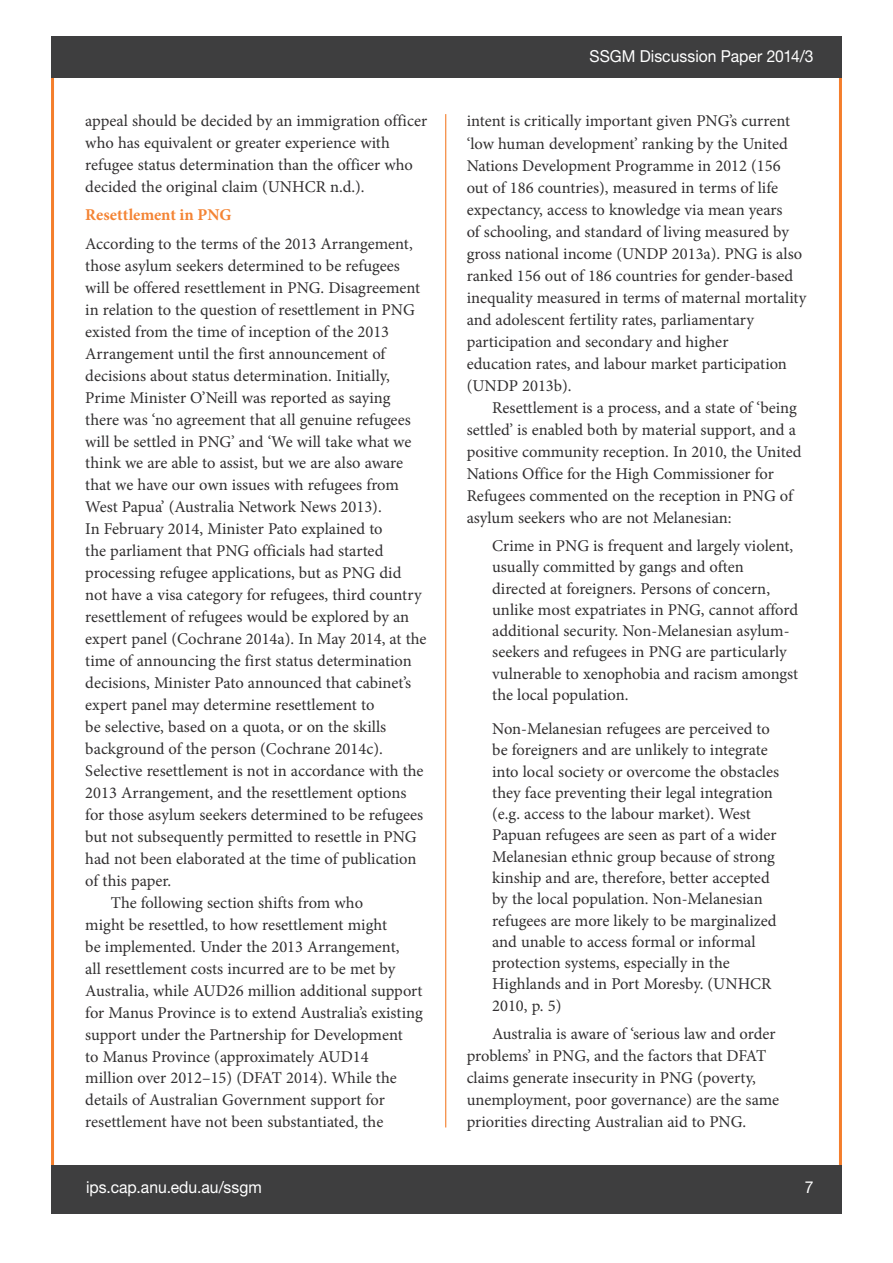
<style>
.page{position:relative;width:893px;height:1263px;background:#fff}
.page>*{position:absolute;margin:0;border:0;box-sizing:border-box;transform-origin:0 0}
.t1{font:16.5px/22px "Minion Pro";color:#312f30}
.t2{font:16.5px "Helvetica Neue LT Std";color:#fff;scale:.95 1}
.t3{font:700 16.5px "Minion Pro";letter-spacing:-.005em;color:#f48434}
</style>
<div class="page">
<div style="left:51px;top:1165px;width:790px;height:49px;background:#3e3e3f"></div>
<hr style="left:445px;top:114px;width:1px;height:1013px;background:#f47e2c">
<div style="left:51px;top:36px;width:791px;height:42px;background:#3e3e3f"></div>
<p class="t1" style="left:85px;top:110px;width:343px">appeal should be decided by an immigration officer who has equivalent or greater experience with refugee status determination than the officer who decided the original claim (UNHCR n.d.).</p>
<p class="t3" style="left:85px;top:204px;width:148px">Resettlement in PNG</p>
<p class="t1" style="left:85px;top:233px;width:329px">According to the terms of the 2013 Arrangement,</p>
<p class="t1" style="left:85px;top:255px;width:316px">those asylum seekers determined to be refugees</p>
<p class="t1" style="left:85px;top:277px;width:337px">will be offered resettlement in PNG. Disagreement</p>
<p class="t1" style="left:85px;top:298px;width:331px">in relation to the question of resettlement in PNG</p>
<p class="t1" style="left:85px;top:320px;width:305px">existed from the time of inception of the 2013</p>
<p class="t1" style="left:85px;top:342px;width:302px">Arrangement until the first announcement of</p>
<p class="t1" style="left:85px;top:364px;width:306px">decisions about status determination. Initially,</p>
<p class="t1" style="left:85px;top:386px;width:307px">Prime Minister O’Neill was reported as saying</p>
<p class="t1" style="left:85px;top:408px;width:327px">there was ‘no agreement that all genuine refugees</p>
<p class="t1" style="left:85px;top:430px;width:328px">will be settled in PNG’ and ‘We will take what we</p>
<p class="t1" style="left:85px;top:452px;width:319px">think we are able to assist, but we are also aware</p>
<p class="t1" style="left:85px;top:474px;width:315px">that we have our own issues with refugees from</p>
<p class="t1" style="left:85px;top:496px;width:298px">West Papua’ (Australia Network News 2013).</p>
<p class="t1" style="left:85px;top:518px;width:299px">In February 2014, Minister Pato explained to</p>
<p class="t1" style="left:85px;top:540px;width:300px">the parliament that PNG officials had started</p>
<p class="t1" style="left:85px;top:562px;width:318px">processing refugee applications, but as PNG did</p>
<p class="t1" style="left:85px;top:584px;width:338px">not have a visa category for refugees, third country</p>
<p class="t1" style="left:85px;top:606px;width:325px">resettlement of refugees would be explored by an</p>
<p class="t1" style="left:85px;top:628px;width:343px">expert panel (Cochrane 2014a). In May 2014, at the</p>
<p class="t1" style="left:85px;top:650px;width:328px">time of announcing the first status determination</p>
<p class="t1" style="left:85px;top:672px;width:327px">decisions, Minister Pato announced that cabinet’s</p>
<p class="t1" style="left:85px;top:694px;width:291px">expert panel may determine resettlement to</p>
<p class="t1" style="left:85px;top:716px;width:302px">be selective, based on a quota, or on the skills</p>
<p class="t1" style="left:85px;top:738px;width:299px">background of the person (Cochrane 2014c).</p>
<p class="t1" style="left:85px;top:760px;width:340px">Selective resettlement is not in accordance with the</p>
<p class="t1" style="left:85px;top:782px;width:323px">2013 Arrangement, and the resettlement options</p>
<p class="t1" style="left:85px;top:804px;width:339px">for those asylum seekers determined to be refugees</p>
<p class="t1" style="left:85px;top:826px;width:333px">but not subsequently permitted to resettle in PNG</p>
<p class="t1" style="left:85px;top:848px;width:333px">had not been elaborated at the time of publication</p>
<p class="t1" style="left:85px;top:869px;width:88px">of this paper.</p>
<p class="t1" style="left:111px;top:891px;width:254px">The following section shifts from who</p>
<p class="t1" style="left:85px;top:913px;width:303px">might be resettled, to how resettlement might</p>
<p class="t1" style="left:85px;top:935px;width:316px">be implemented. Under the 2013 Arrangement,</p>
<p class="t1" style="left:85px;top:957px;width:311px">all resettlement costs incurred are to be met by</p>
<p class="t1" style="left:85px;top:979px;width:339px">Australia, while AUD26 million additional support</p>
<p class="t1" style="left:85px;top:1001px;width:339px">for Manus Province is to extend Australia’s existing</p>
<p class="t1" style="left:85px;top:1023px;width:319px">support under the Partnership for Development</p>
<p class="t1" style="left:85px;top:1045px;width:285px">to Manus Province (approximately AUD14</p>
<p class="t1" style="left:85px;top:1067px;width:313px">million over 2012–15) (DFAT 2014). While the</p>
<p class="t1" style="left:85px;top:1089px;width:301px">details of Australian Government support for</p>
<p class="t1" style="left:85px;top:1111px;width:300px">resettlement have not been substantiated, the</p>
<p class="t2" style="left:589px;top:47px;width:237px">SSGM Discussion Paper 2014/3</p>
<p class="t1" style="left:467px;top:110px;width:341px">intent is critically important given PNG’s current ‘low human development’ ranking by the United Nations Development Programme in 2012 (156 out of 186 countries), measured in terms of life expectancy, access to knowledge via mean years<br>of schooling, and standard of living measured by gross national income (UNDP 2013a). PNG is also ranked 156 out of 186 countries for gender-based inequality measured in terms of maternal mortality and adolescent fertility rates, parliamentary participation and secondary and higher<br>education rates, and labour market participation (UNDP 2013b).</p>
<p class="t1" style="left:467px;top:397px;width:336px;text-indent:26px">Resettlement is a process, and a state of ‘being settled’ is enabled both by material support, and a positive community reception. In 2010, the United Nations Office for the High Commissioner for Refugees commented on the reception in PNG of asylum seekers who are not Melanesian:</p>
<p class="t1" style="left:492px;top:535px;width:308px;line-height:21.3px">Crime in PNG is frequent and largely violent, usually committed by gangs and often directed at foreigners. Persons of concern, unlike most expatriates in PNG, cannot afford additional security. Non-Melanesian asylum&shy;seekers and refugees in PNG are particularly vulnerable to xenophobia and racism amongst the local population.</p>
<p class="t1" style="left:492px;top:718px;width:288px;line-height:21.3px">Non-Melanesian refugees are perceived to be foreigners and are unlikely to integrate into local society or overcome the obstacles they face preventing their legal integration (e.g. access to the labour market). West Papuan refugees are seen as part of a wider Melanesian ethnic group because of strong kinship and are, therefore, better accepted by the local population. Non-Melanesian refugees are more likely to be marginalized and unable to access formal or informal protection systems, especially in the Highlands and in Port Moresby. (UNHCR 2010, p. 5)</p>
<p class="t1" style="left:467px;top:1023px;width:314px;text-indent:26px">Australia is aware of ‘serious law and order problems’ in PNG, and the factors that DFAT claims generate insecurity in PNG (poverty, unemployment, poor governance) are the same priorities directing Australian aid to PNG.</p>
<p class="t2" style="left:86px;top:1177px;width:186px">ips.cap.anu.edu.au/ssgm</p>
<p class="t2" style="left:805px;top:1177px;width:11px">7</p>
</div>
